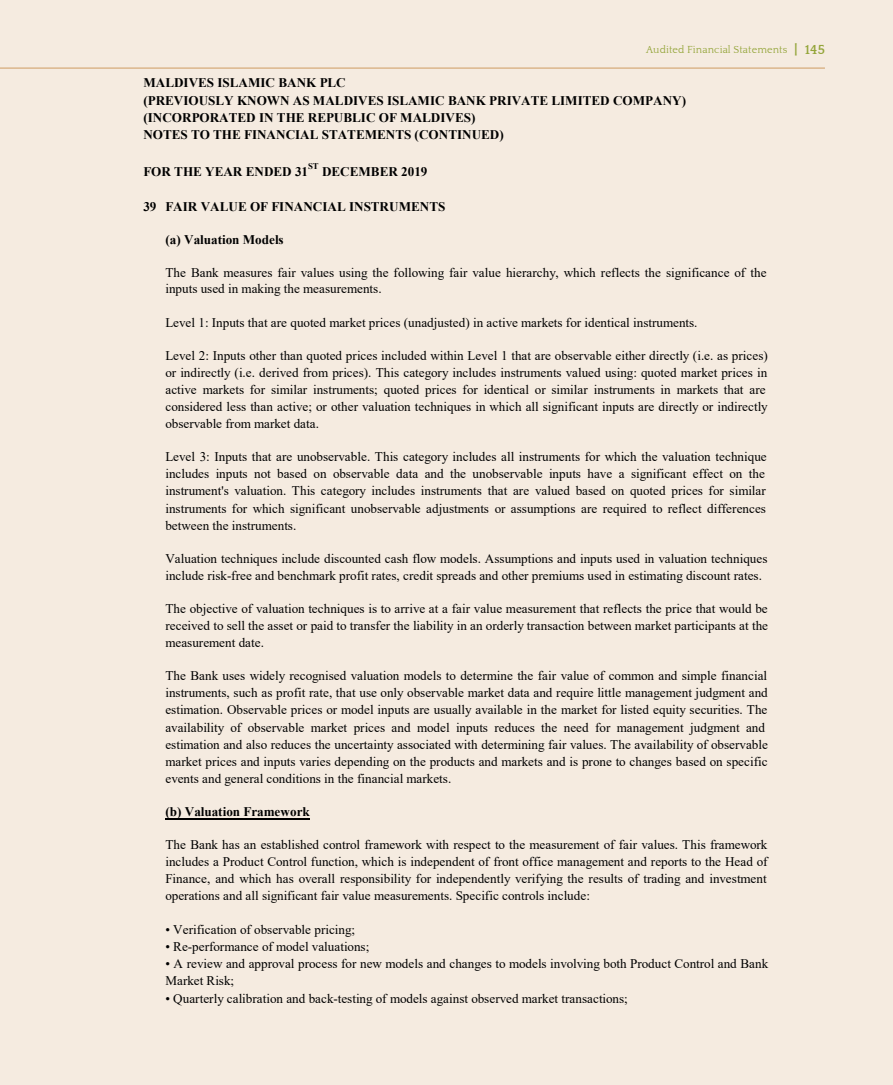
<style>
.page{position:relative;width:893px;height:1085px;background:#fff}
.page>*{position:absolute;margin:0;border:0;box-sizing:border-box;transform-origin:0 0}
.t1{font:13.2px/17.1px "Times New Roman";color:#000}
.t2{font:700 13.2px/17.2px "Times New Roman";color:#000}
.t3{font:10.5px "Quattrocento";letter-spacing:.01em;color:#94a53a}
.t4{font:700 8.7px "Times New Roman";color:#000}
.s1{font-weight:700;font-size:13.5px}
</style>
<div class="page">
<div style="left:0;top:0;width:893px;height:1084px;background:#f5ebe0"></div>
<hr style="left:0;top:68px;width:825px;height:1px;background:#cf9b61">
<hr style="left:165px;top:817px;width:145px;height:2px;background:#000">
<p class="t3" style="left:646px;top:44px;width:180px">Audited Financial Statements <span class="s1">| 145</span></p>
<p class="t2" style="left:143px;top:74px;width:544px">MALDIVES ISLAMIC BANK PLC<br>(PREVIOUSLY KNOWN AS MALDIVES ISLAMIC BANK PRIVATE LIMITED COMPANY) (INCORPORATED IN THE REPUBLIC OF MALDIVES)<br>NOTES TO THE FINANCIAL STATEMENTS (CONTINUED)</p>
<p class="t2" style="left:143px;top:162px;width:166px">FOR THE YEAR ENDED 31</p>
<p class="t4" style="left:308px;top:160px;width:12px">ST</p>
<p class="t2" style="left:322px;top:162px;width:107px">DECEMBER 2019</p>
<p class="t2" style="left:143px;top:198px;width:304px">39 FAIR VALUE OF FINANCIAL INSTRUMENTS</p>
<p class="t2" style="left:165px;top:230px;width:120px">(a) Valuation Models</p>
<p class="t1" style="left:165px;top:263px;width:603px;line-height:16.6px">The Bank measures fair values using the following fair value hierarchy, which reflects the significance of the inputs used in making the measurements.</p>
<p class="t1" style="left:165px;top:313px;width:534px">Level 1: Inputs that are quoted market prices (unadjusted) in active markets for identical instruments.</p>
<p class="t1" style="left:165px;top:346px;width:604px">Level 2: Inputs other than quoted prices included within Level 1 that are observable either directly (i.e. as prices) or indirectly (i.e. derived from prices). This category includes instruments valued using: quoted market prices in active markets for similar instruments; quoted prices for identical or similar instruments in markets that are considered less than active; or other valuation techniques in which all significant inputs are directly or indirectly observable from market data.</p>
<p class="t1" style="left:165px;top:448px;width:603px">Level 3: Inputs that are unobservable. This category includes all instruments for which the valuation technique includes inputs not based on observable data and the unobservable inputs have a significant effect on the instrument's valuation. This category includes instruments that are valued based on quoted prices for similar instruments for which significant unobservable adjustments or assumptions are required to reflect differences between the instruments.</p>
<p class="t1" style="left:165px;top:549px;width:604px;line-height:16.6px">Valuation techniques include discounted cash flow models. Assumptions and inputs used in valuation techniques include risk-free and benchmark profit rates, credit spreads and other premiums used in estimating discount rates.</p>
<p class="t1" style="left:165px;top:599px;width:604px;text-align:justify">The objective of valuation techniques is to arrive at a fair value measurement that reflects the price that would be received to sell the asset or paid to transfer the liability in an orderly transaction between market participants at the measurement date.</p>
<p class="t1" style="left:165px;top:666px;width:604px">The Bank uses widely recognised valuation models to determine the fair value of common and simple financial instruments, such as profit rate, that use only observable market data and require little management judgment and estimation. Observable prices or model inputs are usually available in the market for listed equity securities. The availability of observable market prices and model inputs reduces the need for management judgment and estimation and also reduces the uncertainty associated with determining fair values. The availability of observable market prices and inputs varies depending on the products and markets and is prone to changes based on specific events and general conditions in the financial markets.</p>
<p class="t2" style="left:165px;top:802px;width:146px">(b) Valuation Framework</p>
<p class="t1" style="left:165px;top:835px;width:604px;text-align:justify">The Bank has an established control framework with respect to the measurement of fair values. This framework includes a Product Control function, which is independent of front office management and reports to the Head of Finance, and which has overall responsibility for independently verifying the results of trading and investment operations and all significant fair value measurements. Specific controls include:</p>
<p class="t1" style="left:165px;top:920px;width:191px">• Verification of observable pricing;</p>
<p class="t1" style="left:165px;top:937px;width:205px">• Re-performance of model valuations;</p>
<p class="t1" style="left:165px;top:989px;width:464px">• Quarterly calibration and back-testing of models against observed market transactions;</p>
<p class="t1" style="left:165px;top:954px;width:604px;line-height:16.6px">• A review and approval process for new models and changes to models involving both Product Control and Bank<br>Market Risk;</p>
</div>
